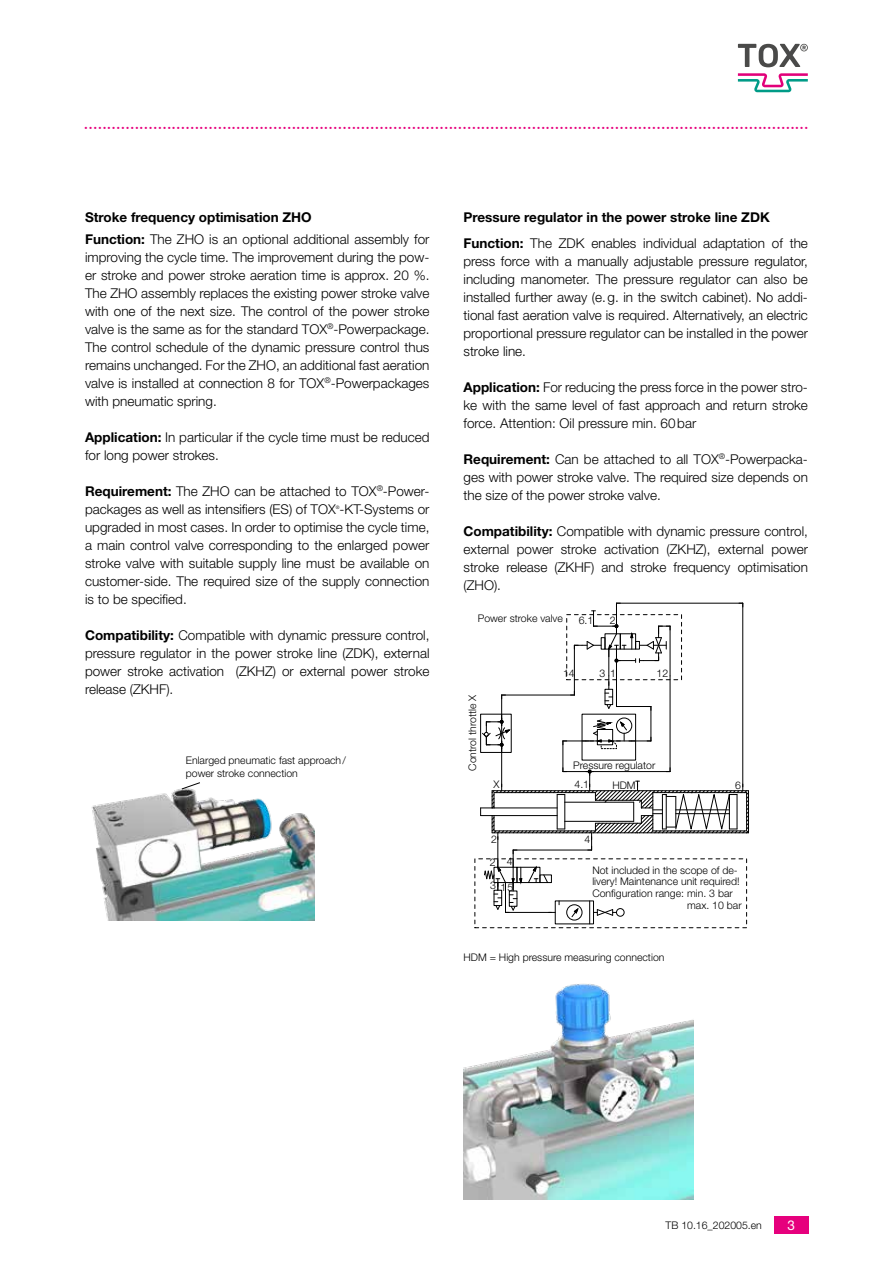
<style>
.page{position:relative;width:893px;height:1263px;background:#fff}
.page>*{position:absolute;margin:0;border:0;box-sizing:border-box;transform-origin:0 0}
.t1{font:20.25px "Times New Roman";color:#e6007d}
.t2{font:300 13.5px/18px "Helvetica Neue LT Std";color:#000;text-align:justify}
.t3{font:700 13.5px/21.3px "Helvetica Neue LT Std";color:#000}
.t4{font:13.5px "Helvetica Neue LT Pro";color:#fff}
.t5{font:300 10.5px/12.6px "Helvetica Neue LT Std";color:#000}
.t6{font:300 4.65px "Helvetica Neue LT Std";color:#000}
.s1{font-weight:300}
.s2{font-weight:700}
</style>
<div class="page">
<div style="left:774px;top:1216px;width:34px;height:17px;background:#e6007d"></div>
<svg style="left:738px;top:73px;width:70px;height:19px"></svg>
<svg style="left:738px;top:44px;width:70px;height:23px"></svg>
<img style="left:91px;top:789px;width:224px;height:132px">
<svg style="left:181px;top:782px;width:20px;height:8px"></svg>
<img style="left:463px;top:983px;width:230px;height:217px">
<div style="left:480px;top:714px;width:32px;height:39px;border:1px solid #000"></div>
<div style="left:566px;top:614px;width:116px;height:66px;border:1px dashed #000"></div>
<div style="left:616px;top:718px;width:16px;height:16px;border:1px solid #000;border-radius:50%"></div>
<div style="left:474px;top:858px;width:273px;height:70px;border:1px dashed #000"></div>
<hr style="left:501px;top:749px;width:1px;height:38px;background:#000">
<hr style="left:670px;top:676px;width:1px;height:95px;background:#000">
<hr style="left:502px;top:695px;width:72px;height:1px;background:#000">
<hr style="left:616px;top:603px;width:127px;height:1px;background:#000">
<hr style="left:742px;top:603px;width:1px;height:184px;background:#000">
<hr style="left:562px;top:741px;width:1px;height:30px;background:#000">
<hr style="left:650px;top:706px;width:1px;height:35px;background:#000">
<svg style="left:481px;top:695px;width:29px;height:57px"></svg>
<svg style="left:571px;top:603px;width:100px;height:107px"></svg>
<svg style="left:562px;top:719px;width:89px;height:30px"></svg>
<svg style="left:480px;top:768px;width:269px;height:156px"></svg>
<h1 class="t1" style="left:84px;top:108px;width:727px">.............................................................................................................................................................</h1>
<p class="t3" style="left:85px;top:206px;width:346px">Stroke frequency optimisation ZHO<br>Function: <span class="s1">The ZHO is an optional additional assembly for</span></p>
<p class="t2" style="left:85px;top:247px;width:346px">improving the cycle time. The improvement during the pow&shy;er stroke and power stroke aeration time is approx. 20 %.<br>The ZHO assembly replaces the existing power stroke valve with one of the next size. The control of the power stroke valve is the same as for the standard TOX<sup>®</sup>-Powerpackage.<br>The control schedule of the dynamic pressure control thus remains unchanged. For the ZHO, an additional fast aeration valve is installed at connection 8 for TOX<sup>®</sup>-Powerpackages with pneumatic spring.</p>
<p class="t2" style="left:85px;top:427px;width:346px"><span class="s2">Application:</span> In particular if the cycle time must be reduced for long power strokes.</p>
<p class="t2" style="left:85px;top:481px;width:346px"><span class="s2">Requirement:</span> The ZHO can be attached to TOX<sup>®</sup>-Power&shy;packages as well as intensifiers (ES) of TOX -KT-Systems or</p>
<p class="t6" style="left:336px;top:505px;width:5px">®</p>
<p class="t2" style="left:85px;top:517px;width:346px">upgraded in most cases. In order to optimise the cycle time, a main control valve corresponding to the enlarged power stroke valve with suitable supply line must be available on customer-side. The required size of the supply connection is to be specified.</p>
<p class="t2" style="left:85px;top:625px;width:346px"><span class="s2">Compatibility:</span> Compatible with dynamic pressure control, pressure regulator in the power stroke line (ZDK), external power stroke activation (ZKHZ) or external power stroke release (ZKHF).</p>
<p class="t5" style="left:186px;top:754px;width:162px">Enlarged pneumatic fast approach/ power stroke connection</p>
<p class="t3" style="left:463px;top:206px;width:308px">Pressure regulator in the power stroke line ZDK</p>
<p class="t2" style="left:463px;top:234px;width:346px"><span class="s2">Function:</span> The ZDK enables individual adaptation of the press force with a manually adjustable pressure regulator, including manometer. The pressure regulator can also be installed further away (e.g. in the switch cabinet). No addi&shy;tional fast aeration valve is required. Alternatively, an electric proportional pressure regulator can be installed in the power stroke line.</p>
<p class="t2" style="left:463px;top:378px;width:346px"><span class="s2">Application:</span> For reducing the press force in the power stro&shy;ke with the same level of fast approach and return stroke force. Attention: Oil pressure min. 60bar</p>
<p class="t2" style="left:463px;top:450px;width:346px"><span class="s2">Requirement:</span> Can be attached to all TOX<sup>®</sup>-Powerpacka&shy;ges with power stroke valve. The required size depends on the size of the power stroke valve.</p>
<p class="t2" style="left:463px;top:522px;width:346px"><span class="s2">Compatibility:</span> Compatible with dynamic pressure control, external power stroke activation (ZKHZ), external power stroke release (ZKHF) and stroke frequency optimisation (ZHO).</p>
<p class="t5" style="left:478px;top:611px;width:87px">Power stroke valve</p>
<p class="t5" style="left:579px;top:614px;width:16px">6.1</p>
<p class="t5" style="left:610px;top:614px;width:7px">2</p>
<p class="t5" style="left:563px;top:667px;width:13px">14</p>
<p class="t5" style="left:599px;top:667px;width:18px">3 1</p>
<p class="t5" style="left:656px;top:667px;width:13px">12</p>
<p class="t5" style="left:466px;top:771px;width:78px;rotate:-90deg">Control throttle X</p>
<p class="t5" style="left:573px;top:759px;width:84px">Pressure regulator</p>
<p class="t5" style="left:574px;top:778px;width:16px">4.1</p>
<p class="t5" style="left:494px;top:778px;width:8px">X</p>
<p class="t5" style="left:735px;top:779px;width:7px">6</p>
<p class="t5" style="left:612px;top:778px;width:25px">HDM</p>
<p class="t5" style="left:491px;top:833px;width:7px">2</p>
<p class="t5" style="left:584px;top:833px;width:7px">4</p>
<p class="t5" style="left:490px;top:855px;width:24px">2 4</p>
<p class="t5" style="left:490px;top:881px;width:25px">3 15</p>
<p class="t5" style="left:592px;top:863px;width:147px">Not included in the scope of de-</p>
<p class="t5" style="left:592px;top:875px;width:149px">livery! Maintenance unit required!</p>
<p class="t5" style="left:592px;top:887px;width:142px">Configuration range: min. 3 bar</p>
<p class="t5" style="left:687px;top:898px;width:56px">max. 10 bar</p>
<p class="t5" style="left:463px;top:950px;width:202px">HDM = High pressure measuring connection</p>
<p class="t5" style="left:666px;top:1218px;width:98px">TB 10.16_202005.en</p>
<p class="t4" style="left:787px;top:1217px;width:9px">3</p>
</div>
